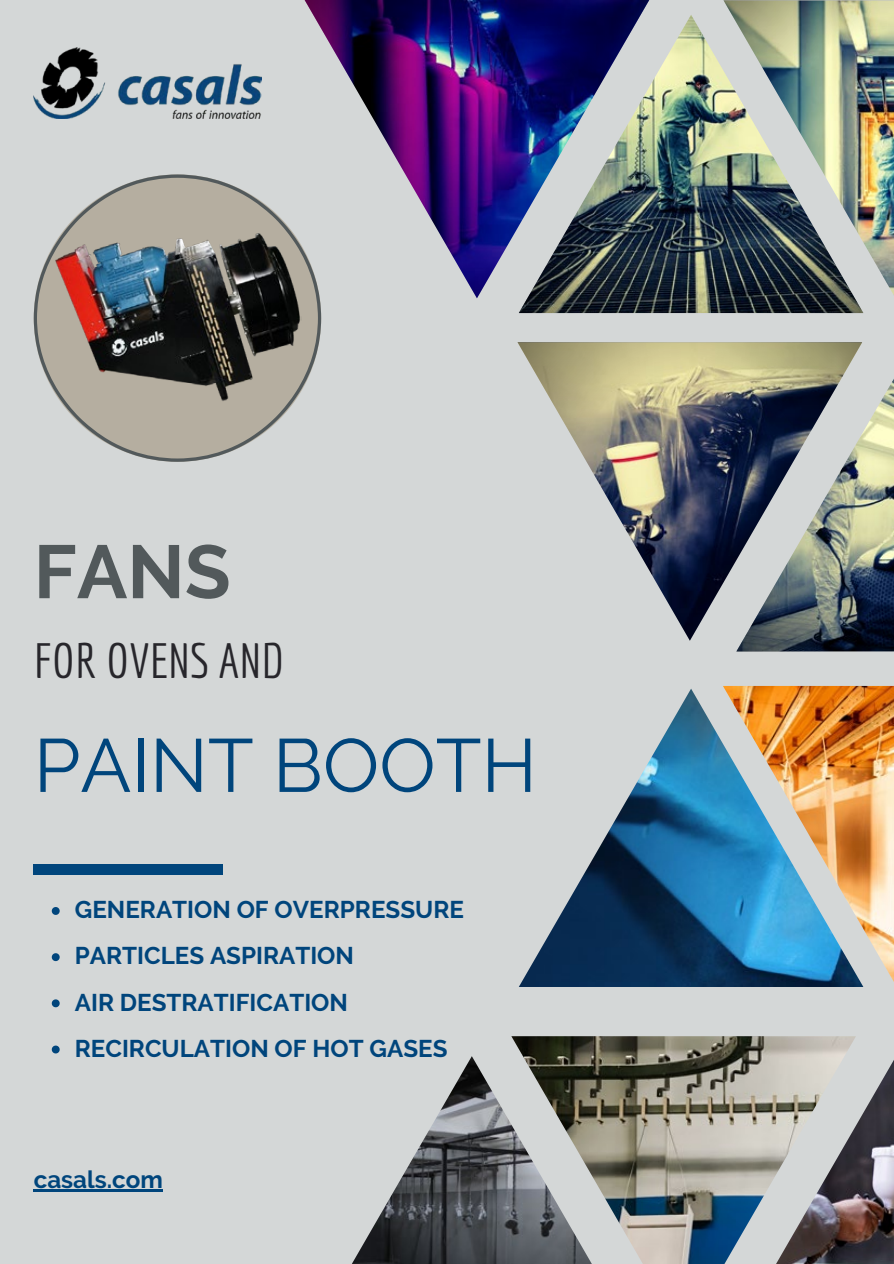
<style>
.page{position:relative;width:894px;height:1264px;background:#fff}
.page>*{position:absolute;margin:0;border:0;box-sizing:border-box;transform-origin:0 0}
.t1{font:75px "Raleway";color:#00457c}
.t2{font:700 75px "Raleway";color:#52595b}
.t3{font:48.3px "Economica";color:#27262b}
.t4{font:700 24.15px/46.2px "Raleway";color:#00457c}
</style>
<div class="page">
<div style="left:0;top:0;width:893px;height:1263px;background:#d4d7d7"></div>
<svg style="left:304px;top:0;width:345px;height:298px"></svg>
<img style="left:724px;top:1px;width:169px;height:292px">
<svg style="left:517px;top:342px;width:344px;height:298px"></svg>
<img style="left:723px;top:686px;width:170px;height:294px">
<img style="left:518px;top:15px;width:345px;height:298px">
<svg style="left:736px;top:378px;width:157px;height:273px"></svg>
<img style="left:511px;top:1036px;width:344px;height:227px">
<img style="left:775px;top:1059px;width:118px;height:204px">
<div style="left:34px;top:864px;width:189px;height:10px;background:#00457c"></div>
<hr style="left:34px;top:1189px;width:129px;height:2px;background:#00457c">
<img style="left:519px;top:688px;width:344px;height:299px">
<img style="left:352px;top:1056px;width:239px;height:207px">
<svg style="left:34px;top:174px;width:287px;height:288px;fill:#b5aea0"></svg>
<img style="left:54px;top:234px;width:247px;height:169px">
<img style="left:34px;top:48px;width:227px;height:71px">
<svg style="left:52px;top:907px;width:8px;height:7px"></svg>
<svg style="left:52px;top:953px;width:8px;height:8px"></svg>
<svg style="left:52px;top:999px;width:8px;height:8px"></svg>
<svg style="left:52px;top:1045px;width:8px;height:8px"></svg>
<h1 class="t2" style="left:34px;top:529px;width:198px">FANS</h1>
<h2 class="t3" style="left:34px;top:632px;width:252px">FOR OVENS AND</h2>
<h1 class="t1" style="left:34px;top:722px;width:504px">PAINT BOOTH</h1>
<p class="t4" style="left:75px;top:886px;width:390px">GENERATION OF OVERPRESSURE<br>PARTICLES ASPIRATION<br>AIR DESTRATIFICATION<br>RECIRCULATION OF HOT GASES</p>
<p class="t4" style="left:34px;top:1156px;width:131px">casals.com</p>
</div>
